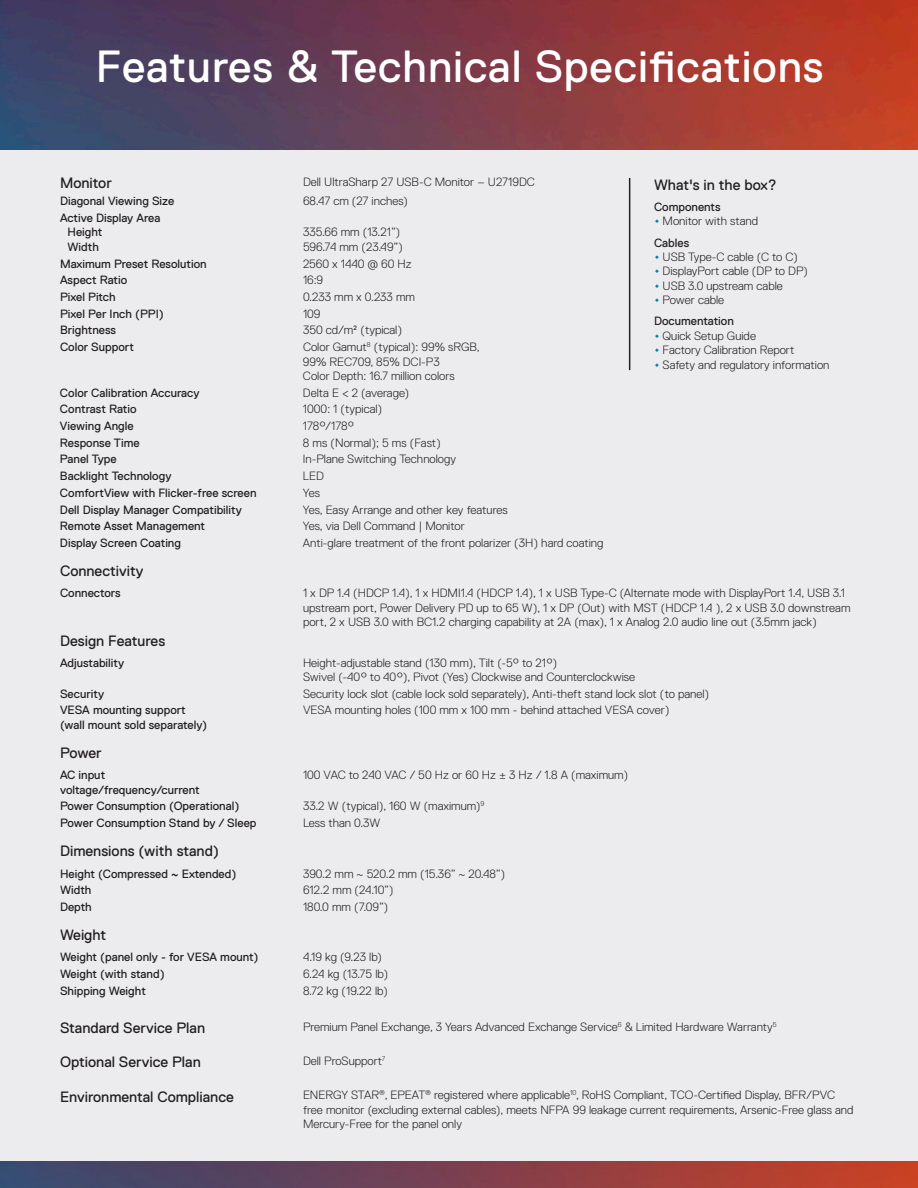
<style>
.page{position:relative;width:918px;height:1188px;background:#ececee}
.page>*{position:absolute;margin:0;border:0;box-sizing:border-box;transform-origin:0 0}
.t1{font:45px "Dell Replica";letter-spacing:.02em;color:#fff}
.t2{font:15px "Dell Replica";color:#231f20}
.t3{font:300 12px/14.4px "Dell Replica";color:#231f20}
.t4{font:12px/14.4px "Dell Replica";color:#231f20}
.s1{font-weight:400;font-size:15px;color:#007db8}
.s2{font-weight:400}
.s3{font-size:15px;color:#007db8}
.s4{font-weight:300}
</style>
<div class="page">
<img style="left:0;top:0;width:918px;height:150px">
<img style="left:0;top:1161px;width:918px;height:27px">
<hr style="left:629px;top:178px;width:1px;height:192px;background:#231f20">
<h1 class="t1" style="left:96px;top:42px;width:729px">Features &amp; Technical Specifications</h1>
<p class="t2" style="left:60px;top:175px;width:53px">Monitor</p>
<p class="t3" style="left:303px;top:174px;width:233px">Dell UltraSharp 27 USB-C Monitor – U2719DC</p>
<p class="t4" style="left:60px;top:194px;width:116px">Diagonal Viewing Size</p>
<p class="t3" style="left:303px;top:194px;width:106px">68.47 cm (27 inches)</p>
<p class="t4" style="left:68px;top:211px;width:94px;text-indent:-8px">Active Display Area<br>Height<br>Width</p>
<p class="t2" style="left:654px;top:176px;width:124px">What's in the box?</p>
<p class="t4" style="left:654px;top:200px;width:68px">Components</p>
<p class="t3" style="left:654px;top:211px;width:106px;line-height:21.1px"><span class="s1">•</span> Monitor with stand<br><span class="s2">Cables</span></p>
<p class="t3" style="left:654px;top:250px;width:145px"><span class="s1">•</span> USB Type-C cable (C to C)</p>
<p class="t3" style="left:654px;top:264px;width:155px"><span class="s1">•</span> DisplayPort cable (DP to DP)</p>
<p class="t3" style="left:654px;top:279px;width:130px"><span class="s1">•</span> USB 3.0 upstream cable</p>
<p class="t4" style="left:654px;top:290px;width:81px;line-height:21.1px"><span class="s3">•</span> <span class="s4">Power cable<br></span>Documentation</p>
<p class="t3" style="left:654px;top:329px;width:103px"><span class="s1">•</span> Quick Setup Guide</p>
<p class="t3" style="left:654px;top:343px;width:142px"><span class="s1">•</span> Factory Calibration Report</p>
<p class="t3" style="left:654px;top:357px;width:177px"><span class="s1">•</span> Safety and regulatory information</p>
<p class="t3" style="left:303px;top:225px;width:101px">335.66 mm (13.21”)<br>596.74 mm (23.49”)</p>
<p class="t4" style="left:60px;top:256px;width:148px">Maximum Preset Resolution</p>
<p class="t3" style="left:303px;top:256px;width:110px">2560 x 1440 @ 60 Hz</p>
<p class="t4" style="left:60px;top:273px;width:69px">Aspect Ratio</p>
<p class="t3" style="left:303px;top:273px;width:22px">16:9</p>
<p class="t4" style="left:60px;top:290px;width:57px">Pixel Pitch</p>
<p class="t3" style="left:303px;top:290px;width:114px">0.233 mm x 0.233 mm</p>
<p class="t4" style="left:60px;top:306px;width:105px">Pixel Per Inch (PPI)</p>
<p class="t3" style="left:303px;top:306px;width:19px">109</p>
<p class="t4" style="left:60px;top:323px;width:58px">Brightness</p>
<p class="t3" style="left:303px;top:323px;width:101px">350 cd/m² (typical)</p>
<p class="t4" style="left:60px;top:340px;width:75px">Color Support</p>
<p class="t3" style="left:303px;top:340px;width:178px">Color Gamut<sup>8</sup> (typical): 99% sRGB,<br>99% REC709, 85% DCI-P3<br>Color Depth: 16.7 million colors</p>
<p class="t4" style="left:60px;top:385px;width:141px">Color Calibration Accuracy</p>
<p class="t3" style="left:303px;top:385px;width:108px">Delta E &lt; 2 (average)</p>
<p class="t4" style="left:60px;top:402px;width:78px">Contrast Ratio</p>
<p class="t3" style="left:303px;top:402px;width:81px">1000: 1 (typical)</p>
<p class="t4" style="left:60px;top:419px;width:75px">Viewing Angle</p>
<p class="t3" style="left:303px;top:419px;width:53px">178°/178°</p>
<p class="t4" style="left:60px;top:435px;width:81px">Response Time</p>
<p class="t3" style="left:303px;top:435px;width:139px">8 ms (Normal); 5 ms (Fast)</p>
<p class="t4" style="left:60px;top:452px;width:58px">Panel Type</p>
<p class="t3" style="left:303px;top:452px;width:155px">In-Plane Switching Technology</p>
<p class="t4" style="left:60px;top:469px;width:113px">Backlight Technology</p>
<p class="t3" style="left:303px;top:469px;width:22px">LED</p>
<p class="t4" style="left:60px;top:486px;width:198px">ComfortView with Flicker-free screen</p>
<p class="t3" style="left:303px;top:486px;width:19px">Yes</p>
<p class="t4" style="left:60px;top:502px;width:183px">Dell Display Manager Compatibility</p>
<p class="t3" style="left:303px;top:502px;width:206px">Yes, Easy Arrange and other key features</p>
<p class="t4" style="left:60px;top:519px;width:147px">Remote Asset Management</p>
<p class="t3" style="left:303px;top:519px;width:163px">Yes, via Dell Command | Monitor</p>
<p class="t4" style="left:60px;top:536px;width:123px">Display Screen Coating</p>
<p class="t3" style="left:303px;top:536px;width:302px">Anti-glare treatment of the front polarizer (3H) hard coating</p>
<p class="t2" style="left:60px;top:562px;width:85px">Connectivity</p>
<p class="t4" style="left:60px;top:586px;width:62px">Connectors</p>
<p class="t3" style="left:303px;top:586px;width:549px">1 x DP 1.4 (HDCP 1.4), 1 x HDMI1.4 (HDCP 1.4), 1 x USB Type-C (Alternate mode with DisplayPort 1.4, USB 3.1 upstream port, Power Delivery PD up to 65 W), 1 x DP (Out) with MST (HDCP 1.4 ), 2 x USB 3.0 downstream port, 2 x USB 3.0 with BC1.2 charging capability at 2A (max), 1 x Analog 2.0 audio line out (3.5mm jack)</p>
<p class="t2" style="left:60px;top:632px;width:107px">Design Features</p>
<p class="t4" style="left:60px;top:655px;width:66px">Adjustability</p>
<p class="t3" style="left:303px;top:655px;width:334px">Height-adjustable stand (130 mm), Tilt (-5° to 21°)<br>Swivel (-40° to 40°), Pivot (Yes) Clockwise and Counterclockwise</p>
<p class="t4" style="left:60px;top:686px;width:46px">Security</p>
<p class="t3" style="left:303px;top:686px;width:408px">Security lock slot (cable lock sold separately), Anti-theft stand lock slot (to panel)</p>
<p class="t4" style="left:60px;top:703px;width:149px">VESA mounting support (wall mount sold separately)</p>
<p class="t3" style="left:303px;top:703px;width:368px">VESA mounting holes (100 mm x 100 mm - behind attached VESA cover)</p>
<p class="t2" style="left:60px;top:744px;width:43px">Power</p>
<p class="t4" style="left:60px;top:768px;width:141px">AC input voltage/frequency/current</p>
<p class="t3" style="left:303px;top:768px;width:327px">100 VAC to 240 VAC / 50 Hz or 60 Hz ± 3 Hz / 1.8 A (maximum)</p>
<p class="t4" style="left:60px;top:799px;width:181px">Power Consumption (Operational)</p>
<p class="t3" style="left:303px;top:799px;width:183px">33.2 W (typical), 160 W (maximum)<sup>9</sup></p>
<p class="t4" style="left:60px;top:816px;width:198px">Power Consumption Stand by / Sleep</p>
<p class="t3" style="left:303px;top:816px;width:79px">Less than 0.3W</p>
<p class="t2" style="left:60px;top:842px;width:161px">Dimensions (with stand)</p>
<p class="t4" style="left:60px;top:866px;width:178px">Height (Compressed ~ Extended)</p>
<p class="t3" style="left:303px;top:866px;width:204px">390.2 mm ~ 520.2 mm (15.36” ~ 20.48”)</p>
<p class="t4" style="left:60px;top:883px;width:33px">Width</p>
<p class="t3" style="left:303px;top:883px;width:92px">612.2 mm (24.10”)</p>
<p class="t4" style="left:60px;top:900px;width:33px">Depth</p>
<p class="t3" style="left:303px;top:900px;width:87px">180.0 mm (7.09”)</p>
<p class="t2" style="left:60px;top:926px;width:48px">Weight</p>
<p class="t4" style="left:60px;top:950px;width:200px">Weight (panel only - for VESA mount)</p>
<p class="t3" style="left:303px;top:950px;width:80px">4.19 kg (9.23 lb)</p>
<p class="t4" style="left:60px;top:967px;width:106px">Weight (with stand)</p>
<p class="t3" style="left:303px;top:967px;width:87px">6.24 kg (13.75 lb)</p>
<p class="t4" style="left:60px;top:984px;width:87px">Shipping Weight</p>
<p class="t3" style="left:303px;top:984px;width:86px">8.72 kg (19.22 lb)</p>
<p class="t2" style="left:60px;top:1020px;width:147px">Standard Service Plan</p>
<p class="t3" style="left:303px;top:1020px;width:475px">Premium Panel Exchange, 3 Years Advanced Exchange Service<sup>6</sup> &amp; Limited Hardware Warranty<sup>5</sup></p>
<p class="t2" style="left:60px;top:1054px;width:142px">Optional Service Plan</p>
<p class="t3" style="left:303px;top:1054px;width:84px">Dell ProSupport<sup>7</sup></p>
<p class="t2" style="left:60px;top:1088px;width:175px">Environmental Compliance</p>
<p class="t3" style="left:303px;top:1088px;width:552px">ENERGY STAR<sup>®</sup>, EPEAT<sup>®</sup> registered where applicable<sup>10</sup>, RoHS Compliant, TCO-Certified Display, BFR/PVC free monitor (excluding external cables), meets NFPA 99 leakage current requirements, Arsenic-Free glass and<br>Mercury-Free for the panel only</p>
</div>
